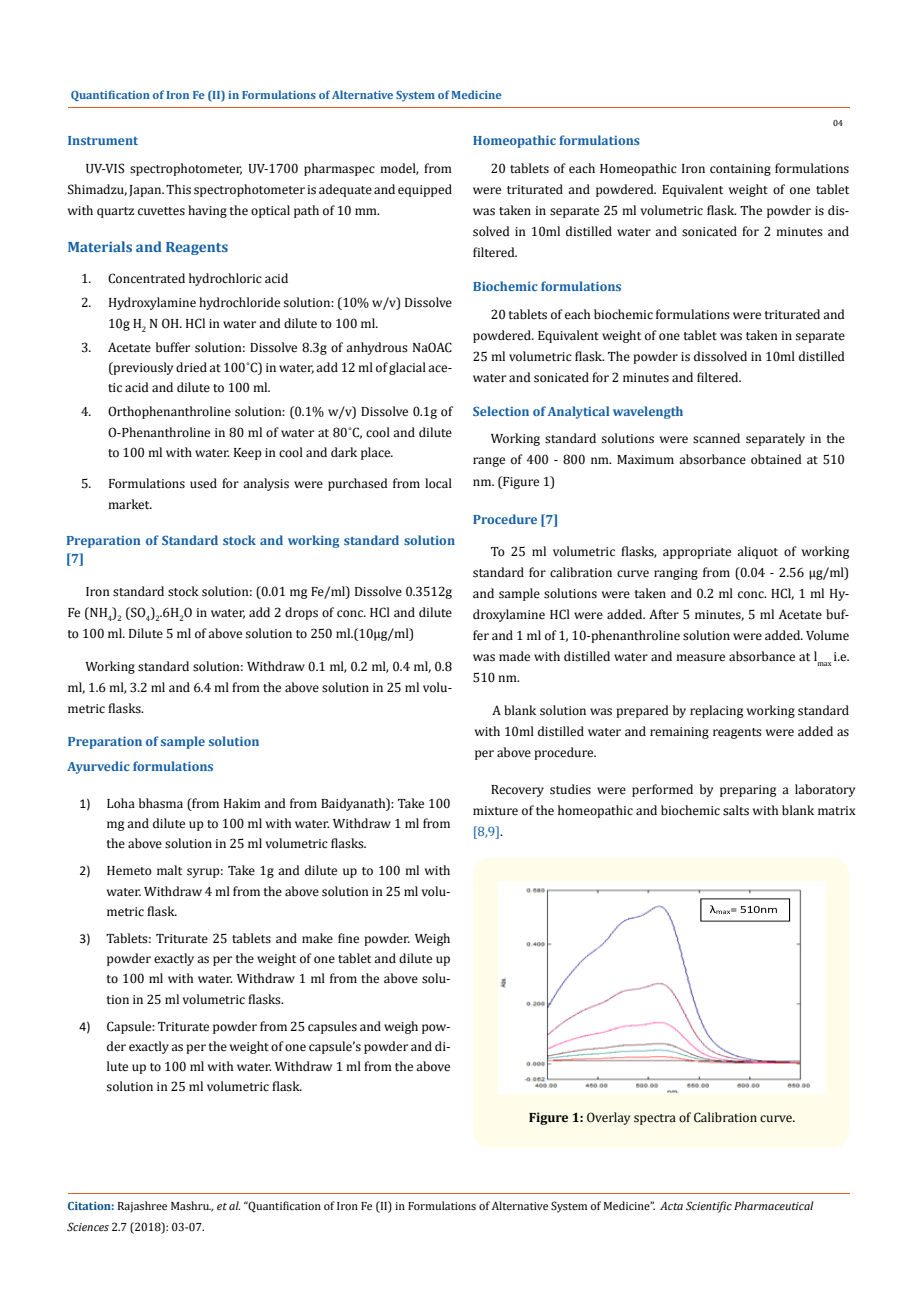
<style>
.page{position:relative;width:917px;height:1316px;background:#fff}
.page>*{position:absolute;margin:0;border:0;box-sizing:border-box;transform-origin:0 0}
.t1{font:700 15px "Cambria";color:#1560a6}
.t2{font:13.5px/21px "Cambria";color:#000;text-align:justify}
.t3{font:700 13.5px/18px "Cambria";color:#1560a6}
.t4{font:12px/21px "Cambria";color:#000}
.t5{font:700 12px "Cambria";color:#1560a6}
.t6{font:9px "Cambria";color:#000}
.s1{font-family:"Times New Roman"}
.s2{font-family:"Calibri"}
.s3{color:#1560a6}
.s4{font-weight:700}
.s5{font-weight:700;color:#035089}
.s6{font-style:italic}
</style>
<div class="page">
<div style="left:473px;top:858px;width:376px;height:290px;background:#fffde9;border-radius:18px"></div>
<img style="left:498px;top:881px;width:327px;height:212px">
<img style="left:696px;top:897px;width:96px;height:26px">
<hr style="left:68px;top:108px;width:781px;height:1px;background:#e05d1a">
<hr style="left:68px;top:1192px;width:781px;height:1px;background:#e05d1a">
<p class="t5" style="left:71px;top:86px;width:432px">Quantification of Iron Fe (II) in Formulations of Alternative System of Medicine</p>
<p class="t3" style="left:68px;top:131px;width:72px">Instrument</p>
<p class="t3" style="left:473px;top:131px;width:169px">Homeopathic formulations</p>
<p class="t6" style="left:833px;top:118px;width:11px">04</p>
<p class="t2" style="left:68px;top:158px;width:386px;text-indent:18px">UV-VIS spectrophotometer, UV-1700 pharmaspec model, from Shimadzu, Japan. This spectrophotometer is adequate and equipped with quartz cuvettes having the optical path of 10 mm.</p>
<p class="t1" style="left:68px;top:236px;width:162px">Materials and Reagents</p>
<p class="t2" style="left:81px;top:268px;width:209px">1. Concentrated hydrochloric acid</p>
<p class="t2" style="left:108px;top:293px;width:345px;line-height:20.2px;text-indent:-27px">2. Hydroxylamine hydrochloride solution: (10% w/v) Dissolve<br>10g H<sub>2</sub> N OH. HCl in water and dilute to 100 ml.</p>
<p class="t2" style="left:108px;top:337px;width:345px;line-height:20.2px;text-indent:-27px">3. Acetate buffer solution: Dissolve 8.3g of anhydrous NaOAC (previously dried at 100<span class="s1">˚</span>C) in water, add 12 ml of glacial ace&shy;tic acid and dilute to 100 ml.</p>
<p class="t2" style="left:108px;top:401px;width:345px;line-height:20.2px;text-indent:-27px">4. Orthophenanthroline solution: (0.1% w/v) Dissolve 0.1g of O-Phenanthroline in 80 ml of water at 80<span class="s1">˚</span>C, cool and dilute to 100 ml with water. Keep in cool and dark place.</p>
<p class="t2" style="left:108px;top:473px;width:345px;line-height:20.2px;text-indent:-27px">5. Formulations used for analysis were purchased from local market.</p>
<p class="t3" style="left:66px;top:530px;width:390px">Preparation of Standard stock and working standard solution [7]</p>
<p class="t2" style="left:67px;top:580px;width:386px;text-indent:18px">Iron standard stock solution: (0.01 mg Fe/ml) Dissolve 0.3512g Fe (NH<sub>4</sub>)<sub>2</sub> (SO<sub>4</sub>)<sub>2</sub>.6H<sub>2</sub>O in water, add 2 drops of conc. HCl and dilute to 100 ml. Dilute 5 ml of above solution to 250 ml.(10µg/ml)</p>
<p class="t2" style="left:68px;top:655px;width:386px;text-indent:18px">Working standard solution: Withdraw 0.1 ml, 0.2 ml, 0.4 ml, 0.8 ml, 1.6 ml, 3.2 ml and 6.4 ml from the above solution in 25 ml volu&shy;metric flasks.</p>
<p class="t3" style="left:67px;top:731px;width:193px">Preparation of sample solution</p>
<p class="t3" style="left:68px;top:757px;width:148px">Ayurvedic formulations</p>
<p class="t2" style="left:107px;top:793px;width:345px;line-height:20.2px;text-indent:-27px"><span class="s2">1)</span> Loha bhasma (from Hakim and from Baidyanath): Take 100 mg and dilute up to 100 ml with water. Withdraw 1 ml from the above solution in 25 ml volumetric flasks.</p>
<p class="t2" style="left:107px;top:860px;width:345px;line-height:20.2px;text-indent:-27px"><span class="s2">2)</span> Hemeto malt syrup: Take 1g and dilute up to 100 ml with water. Withdraw 4 ml from the above solution in 25 ml volu&shy;metric flask.</p>
<p class="t2" style="left:107px;top:928px;width:345px;line-height:20.2px;text-indent:-27px"><span class="s2">3)</span> Tablets: Triturate 25 tablets and make fine powder. Weigh powder exactly as per the weight of one tablet and dilute up to 100 ml with water. Withdraw 1 ml from the above solu&shy;tion in 25 ml volumetric flasks.</p>
<p class="t2" style="left:107px;top:1015px;width:345px;line-height:20.2px;text-indent:-27px"><span class="s2">4)</span> Capsule: Triturate powder from 25 capsules and weigh pow&shy;der exactly as per the weight of one capsule’s powder and di&shy;lute up to 100 ml with water. Withdraw 1 ml from the above solution in 25 ml volumetric flask.</p>
<p class="t2" style="left:473px;top:158px;width:378px;text-indent:18px">20 tablets of each Homeopathic Iron containing formulations were triturated and powdered. Equivalent weight of one tablet was taken in separate 25 ml volumetric flask. The powder is dis&shy;solved in 10ml distilled water and sonicated for 2 minutes and filtered.</p>
<p class="t3" style="left:473px;top:277px;width:150px">Biochemic formulations</p>
<p class="t2" style="left:473px;top:304px;width:374px;text-indent:18px">20 tablets of each biochemic formulations were triturated and powdered. Equivalent weight of one tablet was taken in separate 25 ml volumetric flask. The powder is dissolved in 10ml distilled water and sonicated for 2 minutes and filtered.</p>
<p class="t3" style="left:473px;top:401px;width:212px">Selection of Analytical wavelength</p>
<p class="t2" style="left:473px;top:428px;width:374px;text-indent:18px">Working standard solutions were scanned separately in the range of 400 - 800 nm. Maximum absorbance obtained at 510 nm. (Figure 1)</p>
<p class="t3" style="left:473px;top:509px;width:87px">Procedure [7]</p>
<p class="t2" style="left:473px;top:541px;width:378px;text-indent:18px">To 25 ml volumetric flasks, appropriate aliquot of working standard for calibration curve ranging from (0.04 - 2.56 µg/ml) and sample solutions were taken and 0.2 ml conc. HCl, 1 ml Hy&shy;droxylamine HCl were added. After 5 minutes, 5 ml Acetate buf&shy;fer and 1 ml of 1, 10-phenanthroline solution were added. Volume was made with distilled water and measure absorbance at l<sub>max</sub> i.e.<br>510 nm.</p>
<p class="t2" style="left:474px;top:699px;width:376px;text-indent:18px">A blank solution was prepared by replacing working standard with 10ml distilled water and remaining reagents were added as per above procedure.</p>
<p class="t2" style="left:473px;top:779px;width:384px;text-indent:18px">Recovery studies were performed by preparing a laboratory mixture of the homeopathic and biochemic salts with blank matrix <span class="s3">[8,9]</span>.</p>
<p class="t2" style="left:529px;top:1107px;width:268px"><span class="s4">Figure 1:</span> Overlay spectra of Calibration curve.</p>
<p class="t4" style="left:68px;top:1195px;width:747px"><span class="s5">Citation:</span> Rajashree Mashru<span class="s6">., et al.</span> “Quantification of Iron Fe (II) in Formulations of Alternative System of Medicine”. <span class="s6">Acta Scientific Pharmaceutical<br>Sciences</span> 2.7 (2018): 03-07.</p>
</div>
